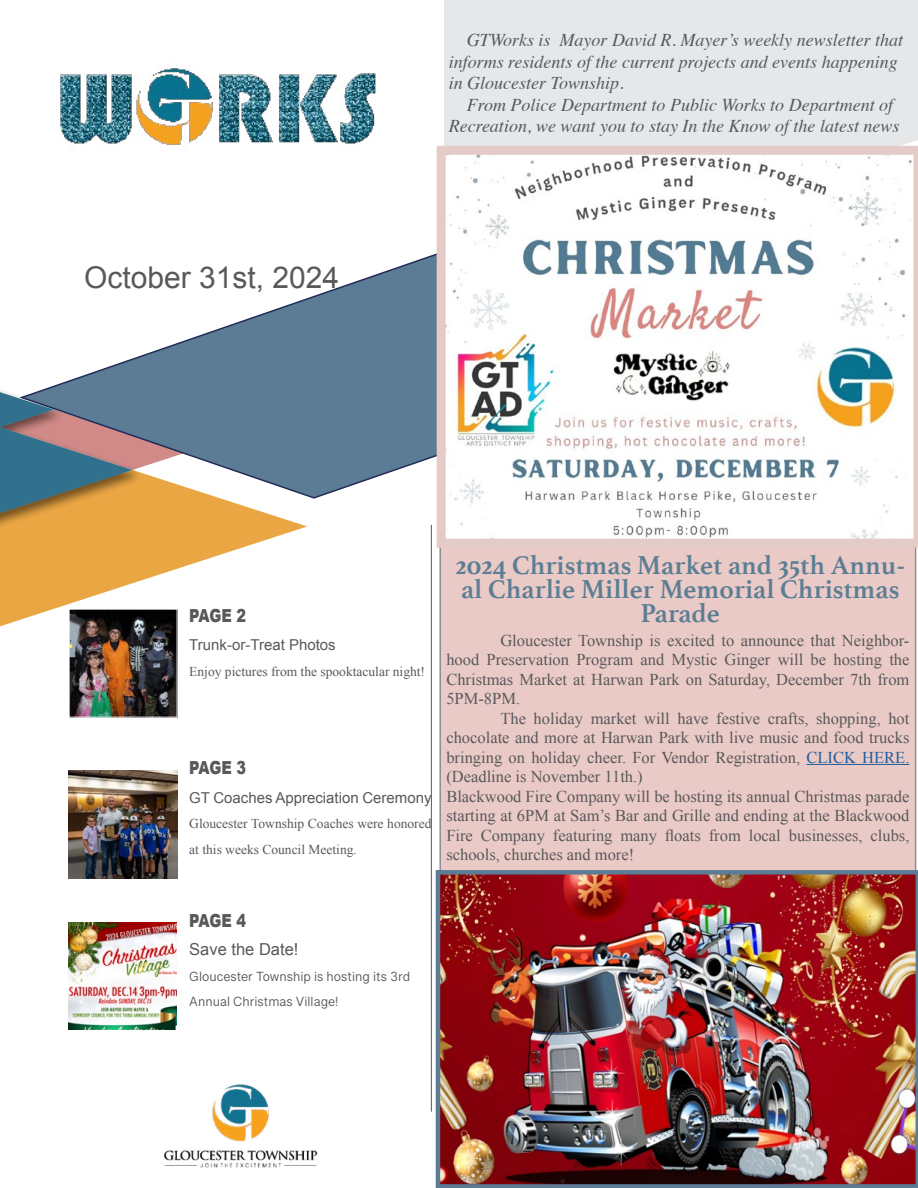
<style>
.page{position:relative;width:918px;height:1188px;background:#fff}
.page>*{position:absolute;margin:0;border:0;box-sizing:border-box;transform-origin:0 0}
.t1{font:30px "Arial";color:#58595b}
.t2{font:700 27.3px/24px "Athelas";color:#5c7e94;text-align:center}
.t3{font:italic 18px/21.6px "Times";color:#58595b}
.t4{font:900 18px "Arial";letter-spacing:-.02em;color:#58595b;scale:.8 1}
.t5{font:16.5px/19.5px "Times New Roman";color:#58595b;text-align:justify}
.t6{font:16.5px "Arial";color:#58595b}
.t7{font:15px "Arial";color:#58595b}
.t8{font:13.5px/25.5px "Times New Roman";color:#58595b}
.t9{font:13.5px/25.5px "Tamil Sangam MN";color:#58595b}
.s1{color:#215e9e}
</style>
<div class="page">
<svg style="left:0;top:500px;width:307px;height:126px;fill:#eaa643"></svg>
<svg style="left:56px;top:251px;width:381px;height:249px"></svg>
<hr style="left:431px;top:525px;width:1px;height:587px;background:#58595b">
<img style="left:71px;top:611px;width:104px;height:105px">
<div style="left:0;top:385px;width:144px;height:146px;background:#000;opacity:.5"></div>
<svg style="left:0;top:392px;width:186px;height:121px;background:#858480"></svg>
<img style="left:60px;top:68px;width:381px;height:135px">
<img style="left:164px;top:1084px;width:154px;height:84px">
<img style="left:69px;top:771px;width:108px;height:108px">
<img style="left:69px;top:922px;width:108px;height:107px">
<div style="left:440px;top:297px;width:476px;height:670px;background:#eacac6"></div>
<img style="left:436px;top:870px;width:482px;height:318px">
<div style="left:444px;top:0;width:474px;height:146px;background:#e6e7e8"></div>
<hr style="left:806px;top:764px;width:103px;height:1px;background:#215e9e">
<svg style="left:437px;top:146px;width:481px;height:402px"></svg>
<h1 class="t1" style="left:84px;top:258px;width:257px">October 31st, 2024</h1>
<p class="t3" style="left:449px;top:28px;width:456px;text-indent:18px">GTWorks is Mayor David R. Mayer’s weekly newsletter that informs residents of the current projects and events happening in Gloucester Township.</p>
<p class="t3" style="left:449px;top:93px;width:452px;text-indent:18px">From Police Department to Public Works to Department of<br>Recreation, we want you to stay In the Know of the latest news</p>
<p class="t4" style="left:189px;top:602px;width:73px">PAGE 2</p>
<p class="t7" style="left:189px;top:635px;width:148px">Trunk-or-Treat Photos</p>
<p class="t8" style="left:189px;top:658px;width:237px">Enjoy pictures from the spooktacular night!</p>
<p class="t4" style="left:189px;top:755px;width:73px">PAGE 3</p>
<p class="t7" style="left:189px;top:788px;width:244px">GT Coaches Appreciation Ceremony</p>
<p class="t8" style="left:189px;top:811px;width:244px">Gloucester Township Coaches were honored at this weeks Council Meeting.</p>
<h2 class="t2" style="left:455px;top:553px;width:451px">2024 Christmas Market and 35th Annu&shy;al Charlie Miller Memorial Christmas<br>Parade</h2>
<p class="t5" style="left:446px;top:630px;width:465px;text-indent:54px">Gloucester Township is excited to announce that Neighbor&shy;hood Preservation Program and Mystic Ginger will be hosting the Christmas Market at Harwan Park on Saturday, December 7th from 5PM-8PM.</p>
<p class="t5" style="left:446px;top:708px;width:465px;text-align:left;text-indent:54px">The holiday market will have festive crafts, shopping, hot chocolate and more at Harwan Park with live music and food trucks bringing on holiday cheer. For Vendor Registration, <span class="s1">CLICK HERE. </span>(Deadline is November 11th.)<br>Blackwood Fire Company will be hosting its annual Christmas parade starting at 6PM at Sam’s Bar and Grille and ending at the Blackwood Fire Company featuring many floats from local businesses, clubs, schools, churches and more!</p>
<p class="t4" style="left:189px;top:907px;width:73px">PAGE 4</p>
<p class="t6" style="left:189px;top:938px;width:111px">Save the Date!</p>
<p class="t9" style="left:189px;top:963px;width:222px">Gloucester Township is hosting its 3rd<br>Annual Christmas Village!</p>
</div>
